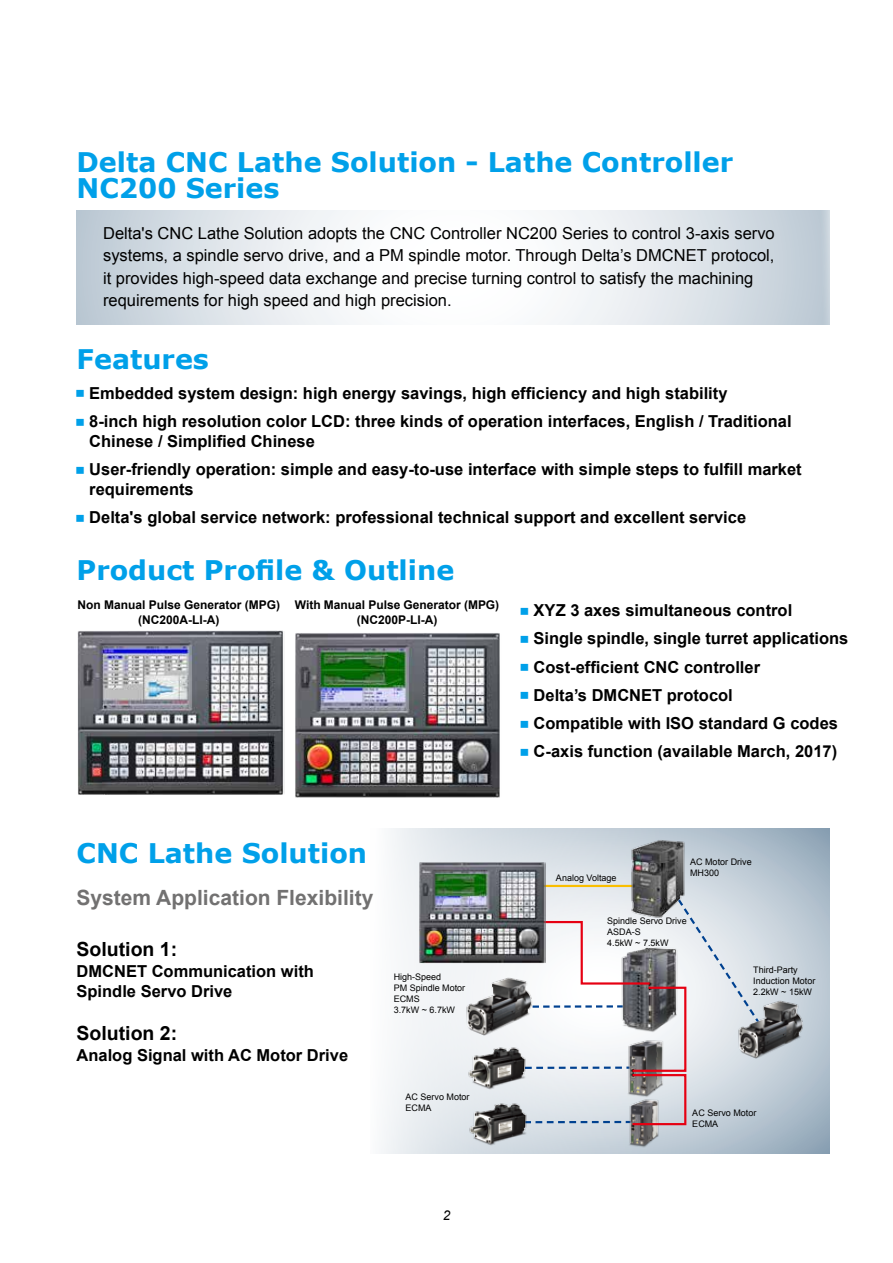
<style>
.page{position:relative;width:893px;height:1263px;background:#fff}
.page>*{position:absolute;margin:0;border:0;box-sizing:border-box;transform-origin:0 0}
.t1{font:700 27px/25.5px "Verdana";color:#00a0e9}
.t2{font:700 21px "Arial";color:#727171}
.t3{font:700 19.5px "Arial";color:#000}
.t4{font:700 16.5px/28.3px "Arial";color:#000}
.t5{font:16.5px/22.5px "Arial";color:#000}
.t6{font:italic 13.5px "Arial";color:#000}
.t7{font:700 12px/14.4px "Arial";color:#000;text-align:center}
.t8{font:9px/10.8px "Arial";color:#000}
</style>
<div class="page">
<svg style="left:77px;top:210px;width:752px;height:114px"></svg>
<svg style="left:381px;top:828px;width:448px;height:325px"></svg>
<img style="left:77px;top:630px;width:207px;height:165px">
<img style="left:295px;top:633px;width:205px;height:165px">
<svg style="left:534px;top:1121px;width:90px;height:2px"></svg>
<hr style="left:526px;top:885px;width:109px;height:2px;background:#fabe00">
<img style="left:460px;top:975px;width:54px;height:62px">
<img style="left:763px;top:998px;width:46px;height:62px">
<img style="left:462px;top:1042px;width:71px;height:49px">
<img style="left:464px;top:1097px;width:70px;height:50px">
<img style="left:623px;top:1073px;width:44px;height:27px">
<img style="left:624px;top:1094px;width:40px;height:57px">
<svg style="left:514px;top:897px;width:249px;height:176px"></svg>
<div style="left:631px;top:1074px;width:55px;height:51px;border:2px solid #e60012"></div>
<img style="left:418px;top:862px;width:127px;height:101px">
<img style="left:626px;top:839px;width:64px;height:83px">
<h1 class="t1" style="left:77px;top:149px;width:658px">Delta CNC Lathe Solution - Lathe Controller<br>NC200 Series</h1>
<p class="t5" style="left:103px;top:222px;width:673px">Delta's CNC Lathe Solution adopts the CNC Controller NC200 Series to control 3-axis servo systems, a spindle servo drive, and a PM spindle motor. Through Delta’s DMCNET protocol, it provides high-speed data exchange and precise turning control to satisfy the machining requirements for high speed and high precision.</p>
<h1 class="t1" style="left:77px;top:345px;width:134px">Features</h1>
<p class="t4" style="left:77px;top:379px;width:717px"><sup>▄</sup> Embedded system design: high energy savings, high efficiency and high stability<br><sup>▄</sup> 8-inch high resolution color LCD: three kinds of operation interfaces, English / Traditional</p>
<p class="t4" style="left:77px;top:427px;width:727px;text-indent:13px">Chinese / Simplified Chinese<br><sup>▄</sup> User-friendly operation: simple and easy-to-use interface with simple steps to fulfill market</p>
<p class="t4" style="left:77px;top:475px;width:671px;text-indent:13px">requirements<br><sup>▄</sup> Delta's global service network: professional technical support and excellent service</p>
<h1 class="t1" style="left:77px;top:556px;width:379px">Product Profile &amp; Outline</h1>
<p class="t7" style="left:77px;top:598px;width:204px">Non Manual Pulse Generator (MPG) (NC200A-LI-A)</p>
<p class="t7" style="left:295px;top:598px;width:206px">With Manual Pulse Generator (MPG) (NC200P-LI-A)</p>
<p class="t4" style="left:521px;top:596px;width:329px"><sup>▄</sup> XYZ 3 axes simultaneous control<br><sup>▄</sup> Single spindle, single turret applications <sup>▄</sup> Cost-efficient CNC controller<br><sup>▄</sup> Delta’s DMCNET protocol<br><sup>▄</sup> Compatible with ISO standard G codes <sup>▄</sup> C-axis function (available March, 2017)</p>
<h1 class="t1" style="left:77px;top:839px;width:292px">CNC Lathe Solution</h1>
<p class="t2" style="left:77px;top:883px;width:298px">System Application Flexibility</p>
<p class="t3" style="left:77px;top:936px;width:102px">Solution 1:</p>
<p class="t4" style="left:77px;top:962px;width:239px;line-height:19.8px">DMCNET Communication with<br>Spindle Servo Drive</p>
<p class="t3" style="left:77px;top:1021px;width:102px">Solution 2:</p>
<p class="t4" style="left:77px;top:1042px;width:273px">Analog Signal with AC Motor Drive</p>
<p class="t8" style="left:394px;top:972px;width:73px">High-Speed<br>PM Spindle Motor<br>ECMS<br>3.7kW ~ 6.7kW</p>
<p class="t8" style="left:405px;top:1092px;width:66px">AC Servo Motor<br>ECMA</p>
<p class="t8" style="left:690px;top:857px;width:63px">AC Motor Drive<br>MH300</p>
<p class="t8" style="left:556px;top:872px;width:62px">Analog Voltage</p>
<p class="t8" style="left:607px;top:916px;width:81px">Spindle Servo Drive<br>ASDA-S<br>4.5kW ~ 7.5kW</p>
<p class="t8" style="left:753px;top:965px;width:64px">Third-Party<br>Induction Motor<br>2.2kW ~ 15kW</p>
<p class="t8" style="left:692px;top:1108px;width:66px">AC Servo Motor<br>ECMA</p>
<p class="t6" style="left:443px;top:1206px;width:9px">2</p>
</div>
